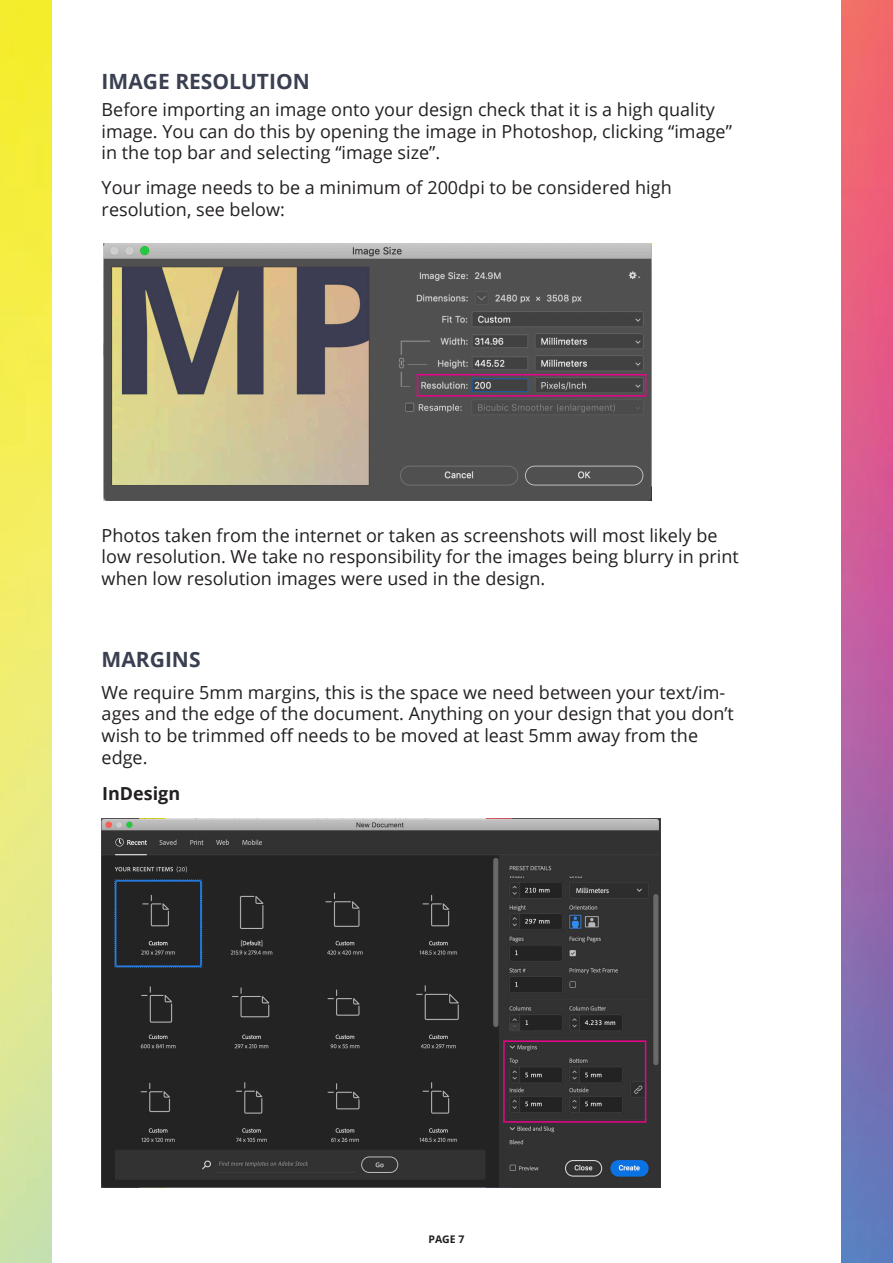
<style>
.page{position:relative;width:893px;height:1263px;background:#fff}
.page>*{position:absolute;margin:0;border:0;box-sizing:border-box;transform-origin:0 0}
.t1{font:700 21px "Open Sans";color:#3a4051}
.t2{font:18px/21.6px "Open Sans";color:#231f20}
.t3{font:700 18px "Open Sans";color:#231f20}
.t4{font:700 10.5px "Open Sans";color:#231f20}
</style>
<div class="page">
<img style="left:102px;top:819px;width:558px;height:368px">
<img style="left:0;top:0;width:51px;height:1263px">
<img style="left:842px;top:0;width:51px;height:1263px">
<img style="left:103px;top:243px;width:549px;height:257px">
<div style="left:417px;top:374px;width:229px;height:23px;border:2px solid #ed028c"></div>
<div style="left:503px;top:1040px;width:143px;height:83px;border:2px solid #ed028c"></div>
<p class="t1" style="left:102px;top:67px;width:210px">IMAGE RESOLUTION</p>
<p class="t2" style="left:102px;top:98px;width:632px">Before importing an image onto your design check that it is a high quality image. You can do this by opening the image in Photoshop, clicking “image” in the top bar and selecting “image size”.</p>
<p class="t2" style="left:102px;top:177px;width:572px">Your image needs to be a minimum of 200dpi to be considered high resolution, see below:</p>
<p class="t2" style="left:102px;top:524px;width:639px">Photos taken from the internet or taken as screenshots will most likely be low resolution. We take no responsibility for the images being blurry in print when low resolution images were used in the design.</p>
<p class="t1" style="left:102px;top:644px;width:100px">MARGINS</p>
<p class="t2" style="left:102px;top:681px;width:634px">We require 5mm margins, this is the space we need between your text/im&shy;ages and the edge of the document. Anything on your design that you don’t wish to be trimmed off needs to be moved at least 5mm away from the edge.</p>
<p class="t3" style="left:102px;top:781px;width:80px">InDesign</p>
<p class="t4" style="left:428px;top:1232px;width:38px">PAGE 7</p>
</div>
